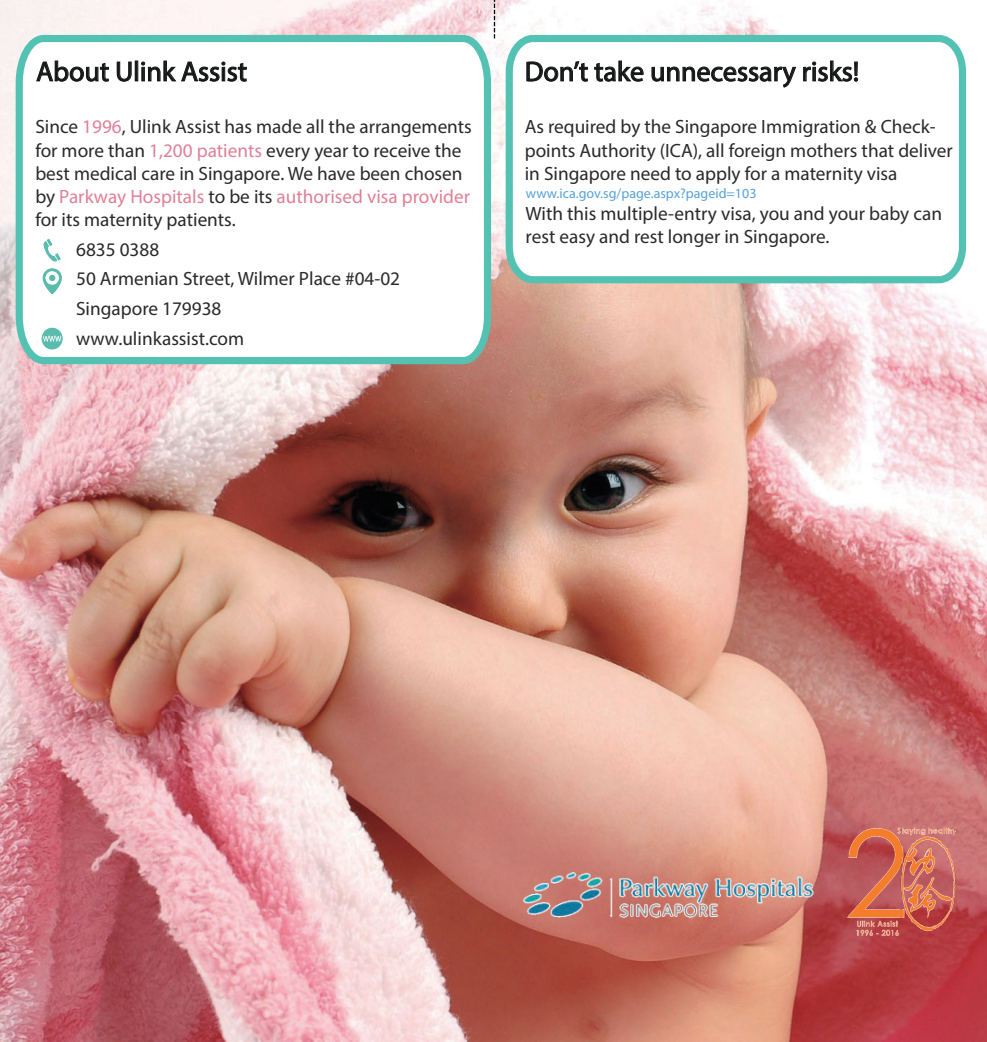
<style>
.page{position:relative;width:987px;height:1042px;background:#fff}
.page>*{position:absolute;margin:0;border:0;box-sizing:border-box;transform-origin:0 0}
.t1{font:28px "Myriad Pro";color:#151717}
.t2{font:19.25px/23.1px "Myriad Pro";color:#2b292a}
.t3{font:14px "Myriad Pro";color:#55a2d9}
.s1{color:#df8097}
</style>
<div class="page">
<img style="left:0;top:0;width:987px;height:1042px">
<svg style="left:494px;top:0;width:1px;height:31px"></svg>
<svg style="left:502px;top:31px;width:468px;height:256px"></svg>
<svg style="left:527px;top:62px;width:61px;height:19px"></svg>
<svg style="left:595px;top:61px;width:48px;height:20px"></svg>
<svg style="left:652px;top:67px;width:144px;height:20px"></svg>
<svg style="left:803px;top:61px;width:55px;height:20px"></svg>
<svg style="left:12px;top:31px;width:483px;height:337px"></svg>
<img style="left:36px;top:323px;width:32px;height:32px">
<img style="left:881px;top:813px;width:78px;height:141px">
<img style="left:36px;top:234px;width:32px;height:32px">
<img style="left:40px;top:268px;width:24px;height:25px">
<svg style="left:36px;top:61px;width:73px;height:21px"></svg>
<svg style="left:117px;top:62px;width:15px;height:20px"></svg>
<div style="left:135px;top:61px;width:3px;height:20px;border:1px solid #151717"></div>
<svg style="left:141px;top:61px;width:106px;height:21px"></svg>
<img style="left:462px;top:726px;width:419px;height:316px">
<h1 class="t1" style="left:36px;top:61px;width:212px">About Ulink Assist</h1>
<p class="t2" style="left:35px;top:117px;width:438px">Since <span class="s1">1996</span>, Ulink Assist has made all the arrangements for more than <span class="s1">1,200 patients</span> every year to receive the best medical care in Singapore. We have been chosen by <span class="s1">Parkway Hospitals</span> to be its <span class="s1">authorised visa provider </span>for its maternity patients.</p>
<p class="t2" style="left:76px;top:236px;width:326px;line-height:29.8px">6835 0388<br>50 Armenian Street, Wilmer Place #04-02<br>Singapore 179938<br>www.ulinkassist.com</p>
<h1 class="t1" style="left:525px;top:61px;width:336px">Don’t take unnecessary risks!</h1>
<p class="t2" style="left:525px;top:117px;width:430px">As required by the Singapore Immigration &amp; Check&shy;points Authority (ICA), all foreign mothers that deliver in Singapore need to apply for a maternity visa</p>
<p class="t3" style="left:526px;top:188px;width:232px">www.ica.gov.sg/page.aspx?pageid=103</p>
<p class="t2" style="left:526px;top:204px;width:418px">With this multiple-entry visa, you and your baby can rest easy and rest longer in Singapore.</p>
</div>
